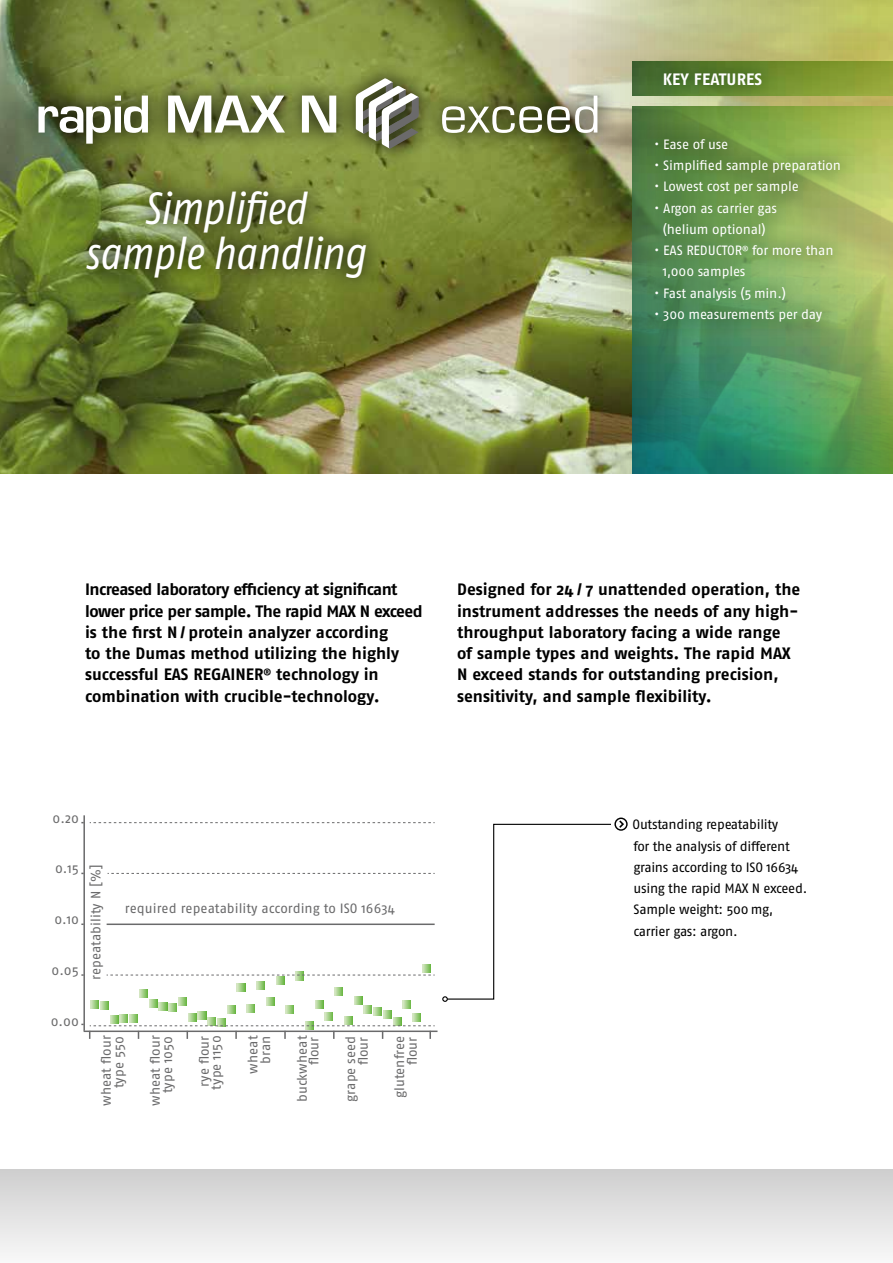
<style>
.page{position:relative;width:893px;height:1263px;background:#fff}
.page>*{position:absolute;margin:0;border:0;box-sizing:border-box;transform-origin:0 0}
.t1{font:italic condensed 45px/45px "Fago Pro";color:#fff;text-align:center}
.t2{font:700 16.5px/21.3px "Fago Pro";letter-spacing:-.005em;color:#000}
.t3{font:700 16.5px "Fago Pro";letter-spacing:.01em;color:#fff}
.t4{font:13.5px/11.9px "Fago Pro";color:#6a6a6b;text-align:right}
.t5{font:13.5px/21.3px "Fago Pro";letter-spacing:-.01em;color:#fff;text-align:center}
.t6{font:13.5px/21.3px "Fago Pro";letter-spacing:-.02em;color:#000}
</style>
<div class="page">
<img style="left:0;top:0;width:572px;height:473px">
<div style="left:0;top:1169px;width:893px;height:94px;background:linear-gradient(to bottom,#cecece,#f8f8f8)"></div>
<img style="left:572px;top:0;width:321px;height:473px">
<img style="left:632px;top:61px;width:261px;height:34px">
<img style="left:632px;top:106px;width:261px;height:367px">
<div style="left:18px;top:60px;width:599px;height:107px;background:#000;opacity:.75"></div>
<svg style="left:38px;top:78px;width:559px;height:71px"></svg>
<svg style="left:442px;top:817px;width:186px;height:185px"></svg>
<div style="left:68px;top:171px;width:316px;height:125px;background:#000;opacity:.75"></div>
<div style="left:637px;top:53px;width:222px;height:287px;background:#003510;opacity:.45"></div>
<hr style="left:83px;top:815px;width:2px;height:216px;background:#6a6a6b">
<hr style="left:84px;top:1030px;width:353px;height:2px;background:#6a6a6b">
<hr style="left:107px;top:923px;width:328px;height:2px;background:#6a6a6b">
<svg style="left:108px;top:873px;width:327px;height:1px"></svg>
<svg style="left:90px;top:822px;width:345px;height:1px"></svg>
<svg style="left:81px;top:965px;width:354px;height:74px"></svg>
<h1 class="t1" style="left:85px;top:185px;width:282px">Simplified sample handling</h1>
<p class="t3" style="left:663px;top:69px;width:101px">KEY FEATURES</p>
<p class="t5" style="left:654px;top:133px;width:76px">• Ease of use</p>
<p class="t5" style="left:654px;top:155px;width:188px">• Simplified sample preparation</p>
<p class="t5" style="left:654px;top:176px;width:146px">• Lowest cost per sample</p>
<p class="t5" style="left:654px;top:197px;width:124px">• Argon as carrier gas (helium optional)</p>
<p class="t5" style="left:663px;top:240px;width:172px;text-align:left;text-indent:-9px">• EAS REDUCTOR<sup>®</sup> for more than<br>1,000 samples</p>
<p class="t5" style="left:654px;top:282px;width:133px">• Fast analysis (5 min.)</p>
<p class="t5" style="left:654px;top:304px;width:170px">• 300 measurements per day</p>
<p class="t2" style="left:85px;top:579px;width:339px">Increased laboratory efficiency at significant lower price per sample. The rapid MAX N exceed is the first N / protein analyzer according<br>to the Dumas method utilizing the highly successful EAS REGAINER<sup>®</sup> technology in combination with crucible-technology.</p>
<p class="t2" style="left:457px;top:579px;width:345px">Designed for 24 / 7 unattended operation, the instrument addresses the needs of any high&shy;throughput laboratory facing a wide range<br>of sample types and weights. The rapid MAX N exceed stands for outstanding precision, sensitivity, and sample flexibility.</p>
<p class="t4" style="left:53px;top:812px;width:28px">0.20</p>
<p class="t4" style="left:55px;top:863px;width:25px">0.15</p>
<p class="t4" style="left:54px;top:914px;width:26px">0.10</p>
<p class="t4" style="left:52px;top:964px;width:29px">0.05</p>
<p class="t4" style="left:90px;top:980px;width:117px;rotate:-90deg">repeatability N [%]</p>
<p class="t4" style="left:125px;top:902px;width:271px">required repeatability according to ISO 16634</p>
<p class="t4" style="left:51px;top:1015px;width:30px">0.00</p>
<p class="t4" style="left:100px;top:1106px;width:72px;line-height:12.5px;rotate:-90deg">wheat flour type 550</p>
<p class="t4" style="left:198px;top:1090px;width:56px;text-align:left;rotate:-90deg">rye flour type 1150</p>
<p class="t4" style="left:246px;top:1073px;width:39px;line-height:12.8px;rotate:-90deg">wheat bran</p>
<p class="t4" style="left:149px;top:1106px;width:72px;rotate:-90deg">wheat flour type 1050</p>
<p class="t4" style="left:296px;top:1102px;width:68px;rotate:-90deg">buckwheat flour</p>
<p class="t4" style="left:344px;top:1101px;width:67px;line-height:12.9px;rotate:-90deg">grape seed flour</p>
<p class="t4" style="left:393px;top:1098px;width:64px;line-height:12.6px;rotate:-90deg">glutenfree flour</p>
<p class="t6" style="left:633px;top:814px;width:176px">Outstanding repeatability<br>for the analysis of different grains according to ISO 16634 using the rapid MAX N exceed.<br>Sample weight: 500 mg, carrier gas: argon.</p>
</div>
